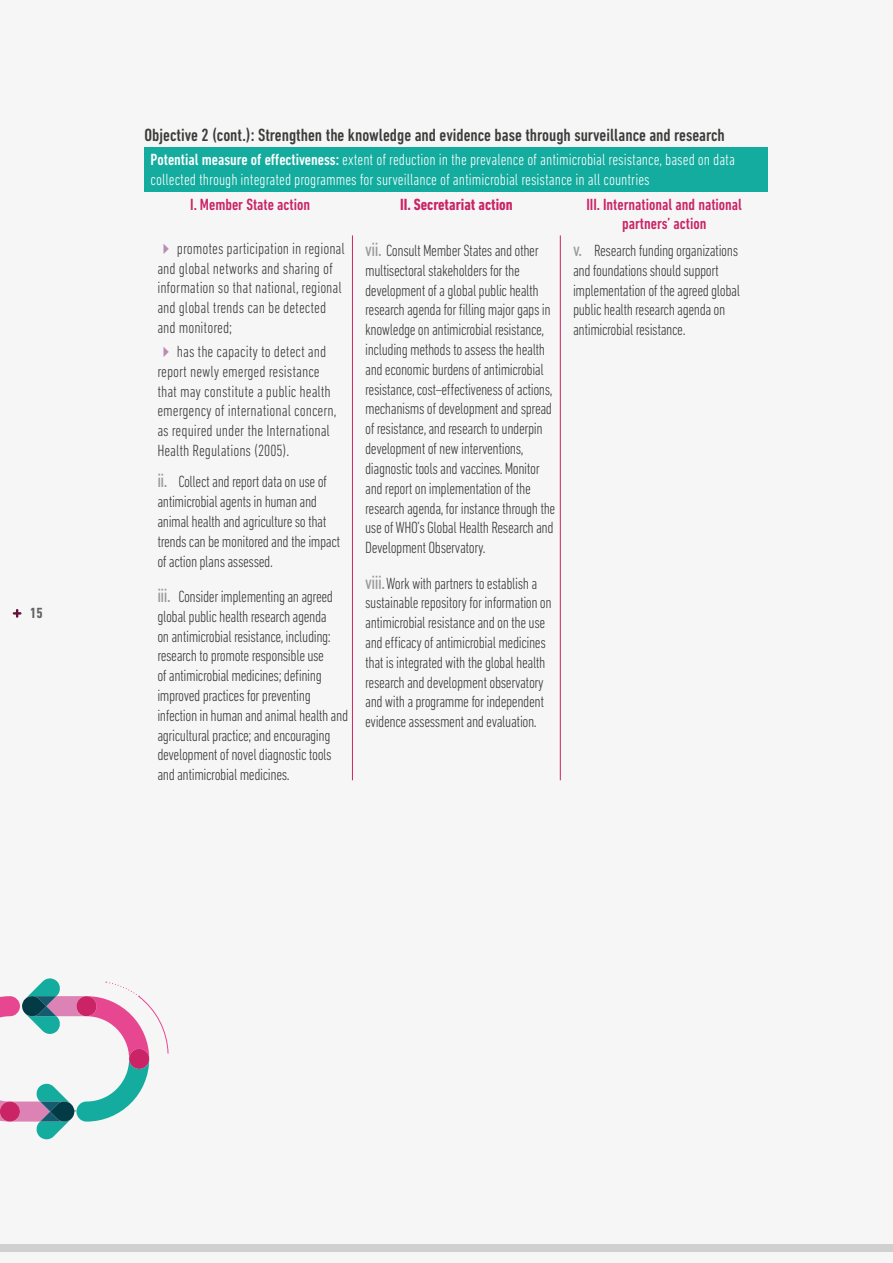
<style>
.page{position:relative;width:893px;height:1263px;background:#f6f6f6}
.page>*{position:absolute;margin:0;border:0;box-sizing:border-box;transform-origin:0 0}
.t1{font:500 condensed 18px "DIN Next LT Pro";color:#3c3c3b}
.t2{font:300 condensed 16.5px/19.8px "DIN Next LT Pro";letter-spacing:-.025em;color:#3c3c3b}
.t3{font:300 condensed 16.5px/19.8px "DIN Next LT Pro";color:#3c3c3b}
.t4{font:300 condensed 16.5px/19.8px "DIN Next LT Pro";color:#fff}
.t5{font:500 condensed 16.5px/19.8px "DIN Next LT Pro";color:#ca2366;text-align:center}
.t6{font:700 condensed 16.5px "DIN Next LT Pro";color:#ca2366}
.t7{font:700 condensed 15px "DIN Next LT Pro";color:#646363}
.s1{font-weight:500}
.s2{font-weight:400;font-size:19.5px;color:#989898}
</style>
<div class="page">
<div style="left:0;top:1244px;width:893px;height:7px;background:#d0d0d0"></div>
<svg style="left:13px;top:609px;width:9px;height:9px"></svg>
<div style="left:145px;top:147px;width:623px;height:44px;background:#14ac9f"></div>
<hr style="left:352px;top:235px;width:1px;height:545px;background:#ca2366">
<hr style="left:560px;top:235px;width:1px;height:545px;background:#ca2366">
<svg style="left:0;top:978px;width:169px;height:161px"></svg>
<p class="t7" style="left:30px;top:604px;width:14px">15</p>
<p class="t1" style="left:145px;top:125px;width:582px">Objective 2 (cont.): Strengthen the knowledge and evidence base through surveillance and research</p>
<p class="t4" style="left:151px;top:150px;width:586px"><span class="s1">Potential measure of effectiveness:</span> extent of reduction in the prevalence of antimicrobial resistance, based on data collected through integrated programmes for surveillance of antimicrobial resistance in all countries</p>
<p class="t5" style="left:190px;top:194px;width:121px">I. Member State action</p>
<p class="t6" style="left:400px;top:195px;width:114px">II. Secretariat action</p>
<p class="t5" style="left:586px;top:194px;width:157px">III. International and national partners’ action</p>
<p class="t3" style="left:157px;top:238px;width:189px;text-indent:20px">promotes participation in regional and global networks and sharing of information so that national, regional and global trends can be detected and monitored;</p>
<p class="t3" style="left:157px;top:341px;width:181px;text-indent:20px">has the capacity to detect and report newly emerged resistance that may constitute a public health emergency of international concern, as required under the International Health Regulations (2005).</p>
<p class="t2" style="left:157px;top:472px;width:184px"><span class="s2">ii.</span> Collect and report data on use of antimicrobial agents in human and animal health and agriculture so that trends can be monitored and the impact of action plans assessed.</p>
<p class="t2" style="left:157px;top:586px;width:192px"><span class="s2">iii.</span> Consider implementing an agreed global public health research agenda<br>on antimicrobial resistance, including: research to promote responsible use<br>of antimicrobial medicines; defining improved practices for preventing infection in human and animal health and agricultural practice; and encouraging development of novel diagnostic tools and antimicrobial medicines.</p>
<p class="t2" style="left:365px;top:240px;width:192px"><span class="s2">vii.</span> Consult Member States and other multisectoral stakeholders for the development of a global public health research agenda for filling major gaps in knowledge on antimicrobial resistance, including methods to assess the health and economic burdens of antimicrobial resistance, cost–effectiveness of actions, mechanisms of development and spread of resistance, and research to underpin development of new interventions, diagnostic tools and vaccines. Monitor and report on implementation of the research agenda, for instance through the use of WHO’s Global Health Research and Development Observatory.</p>
<p class="t2" style="left:365px;top:573px;width:188px"><span class="s2">viii.</span>Work with partners to establish a sustainable repository for information on antimicrobial resistance and on the use and efficacy of antimicrobial medicines that is integrated with the global health research and development observatory and with a programme for independent evidence assessment and evaluation.</p>
<p class="t2" style="left:573px;top:240px;width:169px"><span class="s2">v.</span> Research funding organizations and foundations should support implementation of the agreed global public health research agenda on antimicrobial resistance.</p>
</div>
